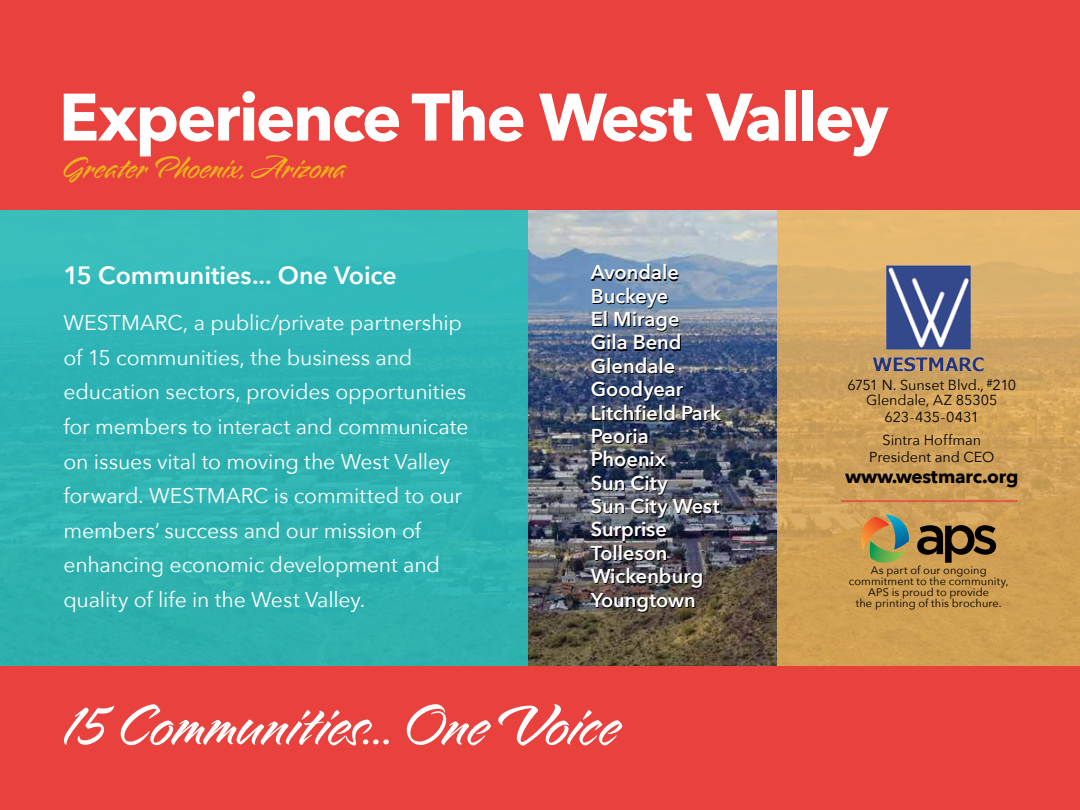
<style>
.page{position:relative;width:1080px;height:810px;background:#fff}
.page>*{position:absolute;margin:0;border:0;box-sizing:border-box;transform-origin:0 0}
.t1{font:72.5px "LHF Alpine Script";letter-spacing:.01em;color:#fff}
.t2{font:700 66.25px "Avenir Next";letter-spacing:-.035em;color:#fff}
.t3{font:37.5px "LHF Alpine Script";letter-spacing:.01em;color:#f0b51c}
.t4{font:600 25px "Avenir Next";color:#fff}
.t5{font:21.25px/34.6px "Avenir Next";letter-spacing:-.005em;color:#fff}
.t6{font:600 20px/23.4px "Avenir Next";color:#fff}
.t7{font:700 18.75px "Avenir Next";letter-spacing:-.01em;color:#000}
.t8{font:14.5px/15.1px "Avenir Next";letter-spacing:-.005em;color:#000;text-align:center}
.t9{font:11px/11.2px "Avenir Next";letter-spacing:.01em;color:#000;text-align:center}
</style>
<div class="page">
<img style="left:527px;top:210px;width:250px;height:456px">
<svg style="left:777px;top:210px;width:303px;height:456px;fill:#d2a35b"></svg>
<img style="left:873px;top:265px;width:111px;height:107px">
<hr style="left:841px;top:500px;width:177px;height:2px;background:#e8413e">
<div style="left:0;top:206px;width:527px;height:464px;background:#2fb3b3"></div>
<div style="left:0;top:0;width:1080px;height:210px;background:#e8413e"></div>
<svg style="left:917px;top:525px;width:79px;height:38px"></svg>
<svg style="left:857px;top:514px;width:53px;height:53px"></svg>
<div style="left:0;top:666px;width:1080px;height:144px;background:#e8413e"></div>
<h2 class="t2" style="left:59px;top:60px;width:831px">Experience The West Valley</h2>
<h3 class="t3" style="left:61px;top:150px;width:285px">Greater Phoenix, Arizona</h3>
<p class="t4" style="left:63px;top:254px;width:335px">15 Communities... One Voice</p>
<p class="t5" style="left:63px;top:305px;width:407px">WESTMARC, a public/private partnership of 15 communities, the business and education sectors, provides opportunities for members to interact and communicate on issues vital to moving the West Valley forward. WESTMARC is committed to our members’ success and our mission of enhancing economic development and quality of life in the West Valley.</p>
<p class="t6" style="left:591px;top:260px;width:132px">Avondale<br>Buckeye<br>El Mirage<br>Gila Bend<br>Glendale<br>Goodyear<br>Litchfield Park<br>Peoria<br>Phoenix<br>Sun City<br>Sun City West<br>Surprise<br>Tolleson<br>Wickenburg<br>Youngtown</p>
<h1 class="t1" style="left:64px;top:690px;width:556px">15 Communities... One Voice</h1>
<p class="t8" style="left:847px;top:377px;width:171px">6751 N. Sunset Blvd., <sup>#</sup>210<br>Glendale, AZ 85305</p>
<p class="t8" style="left:883px;top:406px;width:100px;line-height:22.2px;text-align:left">623-435-0431<br>Sintra Hoffman</p>
<p class="t8" style="left:869px;top:449px;width:127px">President and CEO</p>
<p class="t7" style="left:845px;top:460px;width:175px">www.westmarc.org</p>
<p class="t9" style="left:849px;top:564px;width:161px">As part of our ongoing commitment to the community,<br>APS is proud to provide<br>the printing of this brochure.</p>
</div>
